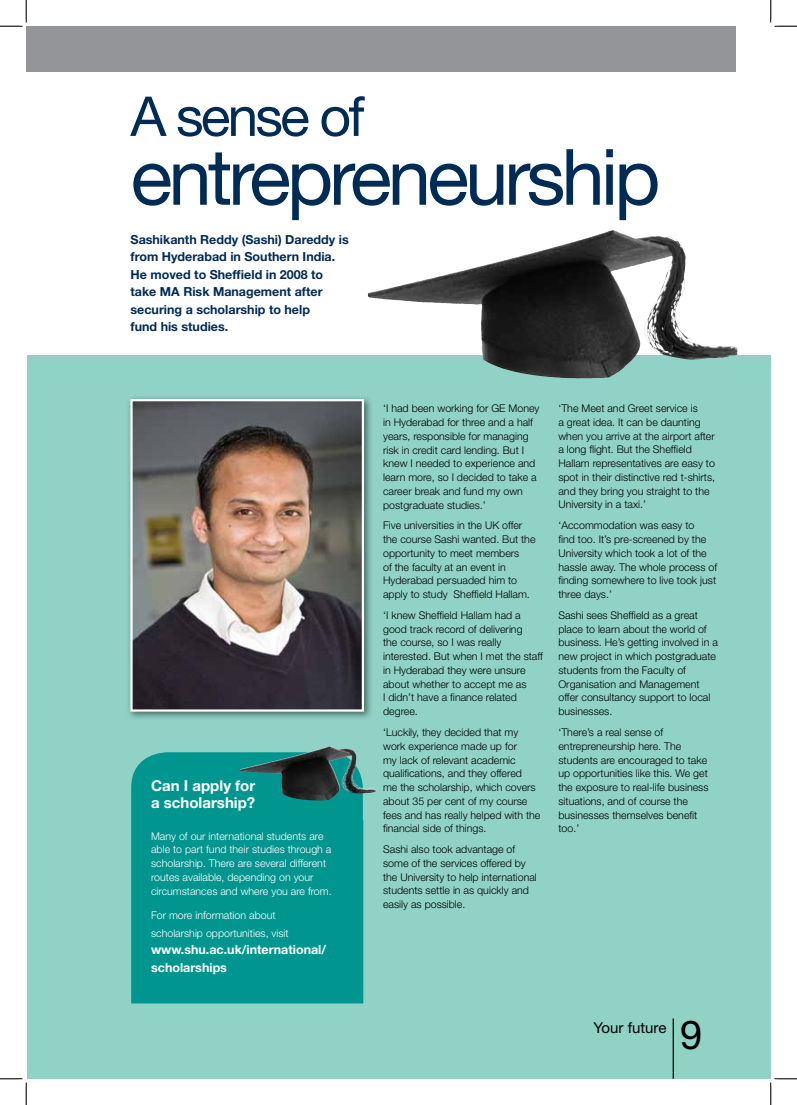
<style>
.page{position:relative;width:797px;height:1105px;background:#fff}
.page>*{position:absolute;margin:0;border:0;box-sizing:border-box;transform-origin:0 0}
.t1{font:77.75px "Helvetica Neue";letter-spacing:-.05em;color:#002b54}
.t2{font:55px "Helvetica Neue";letter-spacing:-.05em;color:#002b54}
.t3{font:40px "Helvetica Neue";color:#000}
.t4{font:700 15px/17.5px "Helvetica Neue";color:#fff}
.t5{font:15px "Helvetica Neue";color:#000}
.t6{font:700 12.5px/17.5px "Helvetica Neue";color:#002b54}
.t7{font:700 12.5px/17.5px "Helvetica Neue";color:#fff}
.t8{font:300 10.62px/13.8px "Helvetica Neue";color:#000}
.t9{font:300 10.62px/13.8px "Helvetica Neue";color:#fff}
</style>
<div class="page">
<div style="left:27px;top:355px;width:743px;height:724px;background:#90d2c5"></div>
<hr style="left:672px;top:1018px;width:2px;height:61px;background:#000">
<div style="left:126px;top:395px;width:247px;height:326px;background:#000;opacity:.5"></div>
<img style="left:133px;top:402px;width:228px;height:307px">
<div style="left:130px;top:399px;width:234px;height:313px;border:2px solid #fff"></div>
<div style="left:26px;top:26px;width:709px;height:46px;background:#939598"></div>
<div style="left:131px;top:752px;width:232px;height:251px;background:#00958f"></div>
<img style="left:240px;top:746px;width:90px;height:46px">
<img style="left:367px;top:230px;width:245px;height:125px">
<svg style="left:0;top:0;width:27px;height:27px"></svg>
<svg style="left:0;top:1078px;width:27px;height:27px"></svg>
<svg style="left:770px;top:0;width:27px;height:27px"></svg>
<svg style="left:770px;top:1078px;width:27px;height:27px"></svg>
<h2 class="t2" style="left:131px;top:84px;width:235px">A sense of</h2>
<h1 class="t1" style="left:131px;top:131px;width:531px">entrepreneurship</h1>
<p class="t6" style="left:131px;top:230px;width:220px">Sashikanth Reddy (Sashi) Dareddy is from Hyderabad in Southern India.<br>He moved to Sheffield in 2008 to take MA Risk Management after securing a scholarship to help<br>fund his studies.</p>
<h3 class="t4" style="left:151px;top:776px;width:106px">Can I apply for a scholarship?</h3>
<p class="t9" style="left:151px;top:829px;width:182px">Many of our international students are able to part fund their studies through a scholarship. There are several different routes available, depending on your circumstances and where you are from.</p>
<p class="t9" style="left:151px;top:906px;width:139px;line-height:17.5px">For more information about scholarship opportunities, visit</p>
<p class="t7" style="left:151px;top:940px;width:176px">www.shu.ac.uk/international/ scholarships</p>
<p class="t8" style="left:383px;top:401px;width:158px">‘I had been working for GE Money in Hyderabad for three and a half years, responsible for managing risk in credit card lending. But I knew I needed to experience and learn more, so I decided to take a career break and fund my own postgraduate studies.’</p>
<p class="t8" style="left:383px;top:518px;width:154px">Five universities in the UK offer the course Sashi wanted. But the opportunity to meet members<br>of the faculty at an event in<br>Hyderabad persuaded him to apply to study Sheffield Hallam.</p>
<p class="t8" style="left:383px;top:608px;width:161px">‘I knew Sheffield Hallam had a good track record of delivering<br>the course, so I was really interested. But when I met the staff in Hyderabad they were unsure about whether to accept me as<br>I didn’t have a finance related degree.</p>
<p class="t8" style="left:383px;top:725px;width:159px">‘Luckily, they decided that my work experience made up for<br>my lack of relevant academic qualifications, and they offered<br>me the scholarship, which covers about 35 per cent of my course fees and has really helped with the financial side of things.</p>
<p class="t8" style="left:383px;top:842px;width:155px">Sashi also took advantage of some of the services offered by the University to help international students settle in as quickly and easily as possible.</p>
<p class="t8" style="left:558px;top:401px;width:158px">‘The Meet and Greet service is<br>a great idea. It can be daunting when you arrive at the airport after a long flight. But the Sheffield<br>Hallam representatives are easy to spot in their distinctive red t-shirts, and they bring you straight to the<br>University in a taxi.’</p>
<p class="t8" style="left:558px;top:518px;width:160px">‘Accommodation was easy to<br>find too. It’s pre-screened by the<br>University which took a lot of the hassle away. The whole process of finding somewhere to live took just three days.’</p>
<p class="t8" style="left:558px;top:608px;width:161px">Sashi sees Sheffield as a great place to learn about the world of business. He’s getting involved in a new project in which postgraduate students from the Faculty of<br>Organisation and Management offer consultancy support to local businesses.</p>
<p class="t8" style="left:558px;top:725px;width:151px">‘There’s a real sense of entrepreneurship here. The students are encouraged to take up opportunities like this. We get the exposure to real-life business situations, and of course the businesses themselves benefit too.’</p>
<h3 class="t5" style="left:593px;top:1018px;width:74px">Your future</h3>
<h3 class="t3" style="left:680px;top:1010px;width:24px">9</h3>
</div>
